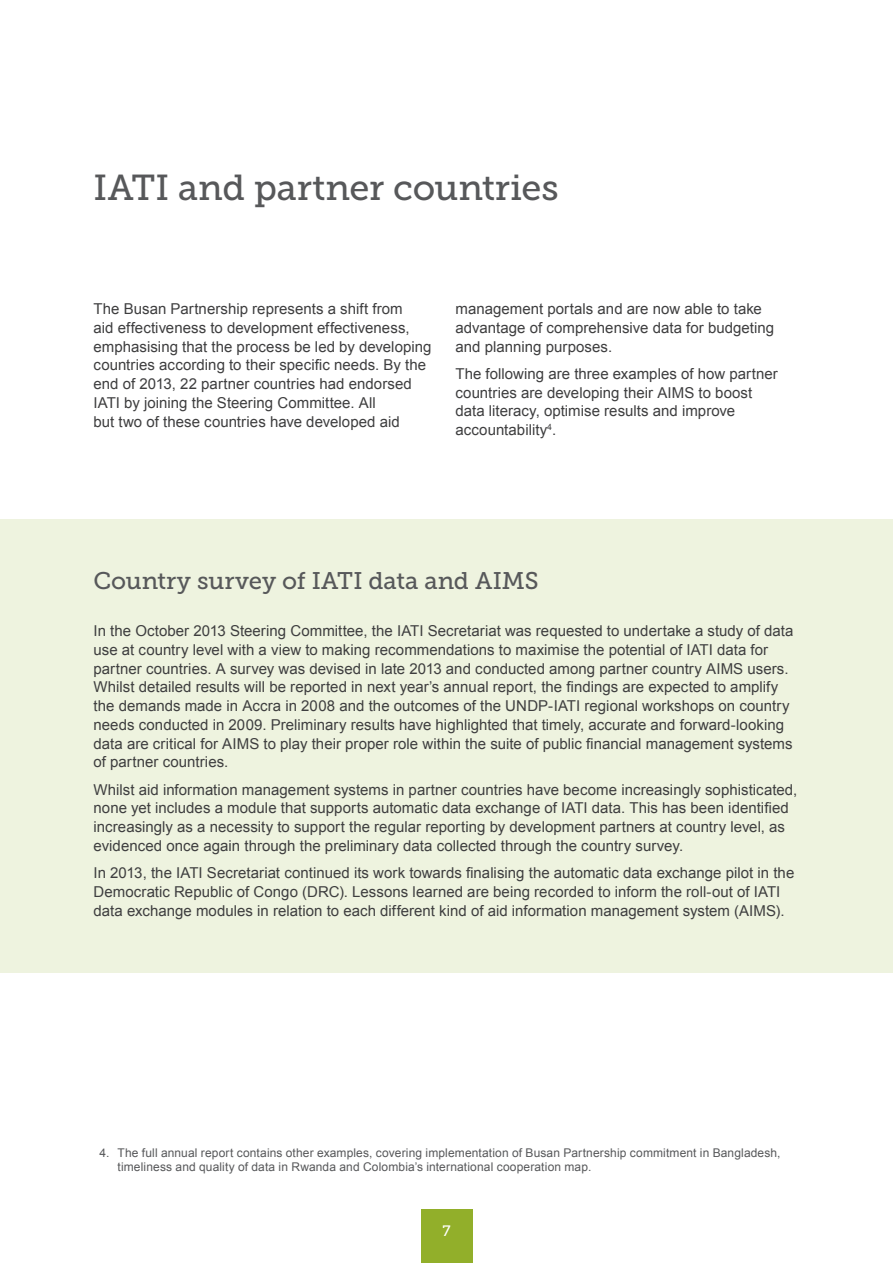
<style>
.page{position:relative;width:893px;height:1263px;background:#fff}
.page>*{position:absolute;margin:0;border:0;box-sizing:border-box;transform-origin:0 0}
.Chapter_heads{font:36px "Museo Slab 500";letter-spacing:-.005em;color:#57585a}
.Heading__2{font:24px "Museo Slab 500";color:#57585a}
.text{font:15px/18.8px "Arial";letter-spacing:.005em;color:#3e3e3f}
.t1{font:15px "Museo Slab 500";color:#fff}
.t2{font:12px/14.4px "Arial";letter-spacing:.01em;color:#57585a}
</style>
<div class="page">
<div style="left:421px;top:1209px;width:51px;height:54px;background:#92af2a"></div>
<div style="left:0;top:519px;width:893px;height:453px;background:#eef3df"></div>
<p class="Chapter_heads" style="left:94px;top:168px;width:467px">IATI and partner countries</p>
<p class="text" style="left:94px;top:300px;width:339px">The Busan Partnership represents a shift from<br>aid effectiveness to development effectiveness, emphasising that the process be led by developing countries according to their specific needs. By the end of 2013, 22 partner countries had endorsed IATI by joining the Steering Committee. All<br>but two of these countries have developed aid</p>
<p class="text" style="left:455px;top:300px;width:320px">management portals and are now able to take advantage of comprehensive data for budgeting and planning purposes.</p>
<p class="text" style="left:455px;top:364px;width:324px">The following are three examples of how partner countries are developing their AIMS to boost data literacy, optimise results and improve accountability<sup>4</sup>.</p>
<p class="Heading__2" style="left:93px;top:568px;width:447px">Country survey of IATI data and AIMS</p>
<p class="text" style="left:94px;top:622px;width:701px">In the October 2013 Steering Committee, the IATI Secretariat was requested to undertake a study of data use at country level with a view to making recommendations to maximise the potential of IATI data for partner countries. A survey was devised in late 2013 and conducted among partner country AIMS users.<br>Whilst detailed results will be reported in next year’s annual report, the findings are expected to amplify the demands made in Accra in 2008 and the outcomes of the UNDP-IATI regional workshops on country needs conducted in 2009. Preliminary results have highlighted that timely, accurate and forward-looking data are critical for AIMS to play their proper role within the suite of public financial management systems of partner countries.</p>
<p class="text" style="left:94px;top:780px;width:705px">Whilst aid information management systems in partner countries have become increasingly sophisticated, none yet includes a module that supports automatic data exchange of IATI data. This has been identified increasingly as a necessity to support the regular reporting by development partners at country level, as evidenced once again through the preliminary data collected through the country survey.</p>
<p class="text" style="left:94px;top:864px;width:702px">In 2013, the IATI Secretariat continued its work towards finalising the automatic data exchange pilot in the<br>Democratic Republic of Congo (DRC). Lessons learned are being recorded to inform the roll-out of IATI data exchange modules in relation to each different kind of aid information management system (AIMS).</p>
<p class="t2" style="left:118px;top:1145px;width:665px;text-indent:-18px">4. The full annual report contains other examples, covering implementation of Busan Partnership commitment in Bangladesh, timeliness and quality of data in Rwanda and Colombia’s international cooperation map.</p>
<p class="t1" style="left:442px;top:1222px;width:10px">7</p>
</div>
